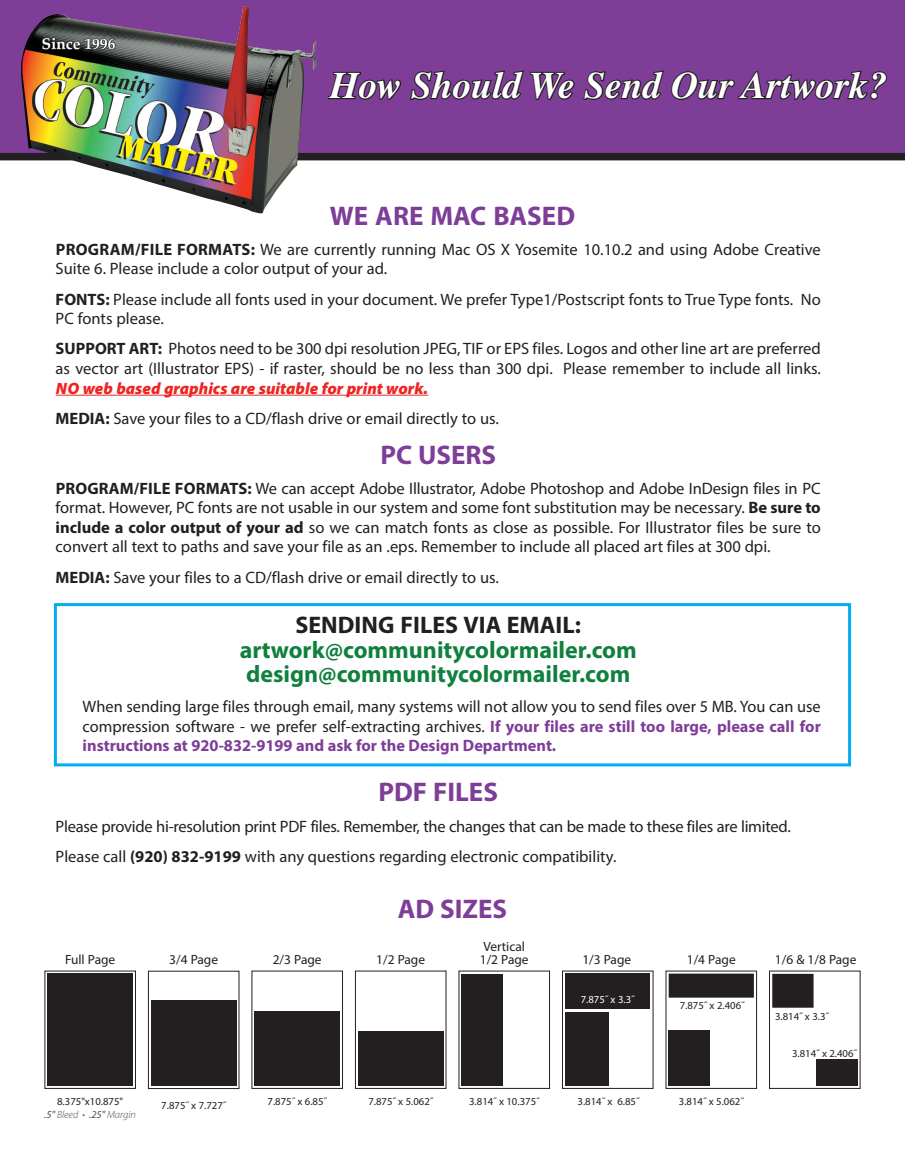
<style>
.page{position:relative;width:905px;height:1175px;background:#fff}
.page>*{position:absolute;margin:0;border:0;box-sizing:border-box;transform-origin:0 0}
.t1{font:italic 700 37.5px "Times";color:#fff}
.t2{font:700 27px "Myriad Pro";color:#7e3e98}
.t3{font:700 24px/24px "Myriad Pro";color:#10803e}
.t4{font:700 24px "Myriad Pro";color:#231f20}
.t5{font:16.5px/19.5px "Myriad Pro";color:#231f20}
.t6{font:13.35px/13.4px "Myriad Pro";color:#231f20}
.t7{font:10.65px "Myriad Pro";color:#231f20}
.t8{font:10.65px "Myriad Pro";color:#fff}
.t9{font:italic 300 10.5px "Myriad Pro";color:#4b4c4d}
.s1{font-weight:700}
.s2{font-weight:900;font-style:italic;color:#ee2623}
.s3{font-weight:700;color:#7e3e98}
.s4{font-weight:400}
</style>
<div class="page">
<hr style="left:56px;top:395px;width:372px;height:1px;background:#ee2623">
<div style="left:0;top:0;width:904px;height:155px;background:#7e3e98"></div>
<div style="left:54px;top:603px;width:797px;height:163px;border:3px solid #00aeef"></div>
<div style="left:0;top:153px;width:904px;height:7px;background:#231f20"></div>
<svg style="left:327px;top:71px;width:74px;height:29px"></svg>
<svg style="left:410px;top:70px;width:165px;height:30px"></svg>
<svg style="left:583px;top:70px;width:305px;height:30px"></svg>
<img style="left:21px;top:6px;width:295px;height:208px">
<div style="left:254px;top:1011px;width:86px;height:74px;background:#231f20"></div>
<div style="left:358px;top:1030px;width:85px;height:55px;background:#231f20"></div>
<div style="left:815px;top:1059px;width:42px;height:26px;background:#231f20"></div>
<div style="left:773px;top:974px;width:39px;height:33px;background:#231f20"></div>
<div style="left:772px;top:973px;width:41px;height:34px;border:2px solid #231f20"></div>
<div style="left:668px;top:1030px;width:42px;height:56px;background:#231f20"></div>
<div style="left:669px;top:974px;width:84px;height:22px;background:#231f20"></div>
<div style="left:668px;top:973px;width:85px;height:24px;border:2px solid #231f20"></div>
<div style="left:461px;top:974px;width:42px;height:111px;background:#231f20"></div>
<div style="left:48px;top:973px;width:85px;height:112px;background:#231f20"></div>
<div style="left:565px;top:1011px;width:43px;height:74px;background:#231f20"></div>
<div style="left:565px;top:973px;width:85px;height:36px;background:#231f20"></div>
<div style="left:151px;top:1000px;width:85px;height:85px;background:#231f20"></div>
<h1 class="t1" style="left:330px;top:64px;width:558px">How Should We Send Our Artwork?</h1>
<h2 class="t2" style="left:330px;top:198px;width:247px">WE ARE MAC BASED</h2>
<p class="t5" style="left:56px;top:239px;width:766px"><span class="s1">PROGRAM/FILE FORMATS:</span> We are currently running Mac OS X Yosemite 10.10.2 and using Adobe Creative<br>Suite 6. Please include a color output of your ad.</p>
<p class="t5" style="left:56px;top:289px;width:766px"><span class="s1">FONTS:</span> Please include all fonts used in your document. We prefer Type1/Postscript fonts to True Type fonts. No<br>PC fonts please.</p>
<p class="t5" style="left:56px;top:339px;width:766px"><span class="s1">SUPPORT ART:</span> Photos need to be 300 dpi resolution JPEG, TIF or EPS files. Logos and other line art are preferred as vector art (Illustrator EPS) - if raster, should be no less than 300 dpi. Please remember to include all links.</p>
<p class="t5" style="left:56px;top:372px;width:445px;line-height:30.3px"><span class="s2">NO web based graphics are suitable for print work.<br></span><span class="s1">MEDIA:</span> Save your files to a CD/flash drive or email directly to us.</p>
<h2 class="t2" style="left:380px;top:437px;width:117px">PC USERS</h2>
<p class="t5" style="left:56px;top:478px;width:766px;text-align:justify"><span class="s1">PROGRAM/FILE FORMATS:</span> We can accept Adobe Illustrator, Adobe Photoshop and Adobe InDesign files in PC format. However, PC fonts are not usable in our system and some font substitution may be necessary. <span class="s1">Be sure to include a color output of your ad</span> so we can match fonts as close as possible. For Illustrator files be sure to convert all text to paths and save your file as an .eps. Remember to include all placed art files at 300 dpi.</p>
<p class="t5" style="left:56px;top:567px;width:445px"><span class="s1">MEDIA:</span> Save your files to a CD/flash drive or email directly to us.</p>
<h3 class="t4" style="left:295px;top:609px;width:287px">SENDING FILES VIA EMAIL:</h3>
<h3 class="t3" style="left:240px;top:637px;width:398px">artwork@communitycolormailer.com design@communitycolormailer.com</h3>
<p class="t5" style="left:83px;top:697px;width:739px;text-align:justify">When sending large files through email, many systems will not allow you to send files over 5 MB. You can use compression software - we prefer self-extracting archives. <span class="s3">If your files are still too large, please call for instructions at 920-832-9199 and ask for the Design Department.</span></p>
<h2 class="t2" style="left:378px;top:774px;width:121px">PDF FILES</h2>
<p class="t5" style="left:56px;top:810px;width:736px;line-height:30.3px">Please provide hi-resolution print PDF files. Remember, the changes that can be made to these files are limited.<br>Please call <span class="s1">(920) 832-9199</span> with any questions regarding electronic compatibility.</p>
<h2 class="t2" style="left:398px;top:891px;width:111px">AD SIZES</h2>
<p class="t6" style="left:480px;top:939px;width:50px">Vertical<br>1/2 Page</p>
<p class="t6" style="left:65px;top:952px;width:52px">Full Page</p>
<p class="t6" style="left:582px;top:952px;width:50px">1/3 Page</p>
<p class="t6" style="left:169px;top:952px;width:50px">3/4 Page</p>
<p class="t6" style="left:273px;top:952px;width:50px">2/3 Page</p>
<p class="t6" style="left:376px;top:952px;width:50px">1/2 Page</p>
<p class="t6" style="left:774px;top:952px;width:83px">1/6 &amp; 1/8 Page</p>
<p class="t6" style="left:686px;top:952px;width:50px">1/4 Page</p>
<p class="t7" style="left:679px;top:998px;width:66px">7.875˝ x 2.406˝</p>
<p class="t8" style="left:580px;top:993px;width:55px">7.875˝ x 3.3˝</p>
<p class="t7" style="left:775px;top:1010px;width:55px">3.814˝ x 3.3˝</p>
<p class="t7" style="left:57px;top:1095px;width:68px">8.375"x10.875"</p>
<p class="t9" style="left:44px;top:1107px;width:93px"><span class="s4">.5"</span> Bleed • <span class="s4">.25"</span> Margin</p>
<p class="t7" style="left:161px;top:1099px;width:66px">7.875˝ x 7.727˝</p>
<p class="t7" style="left:267px;top:1094px;width:61px">7.875˝ x 6.85˝</p>
<p class="t7" style="left:368px;top:1094px;width:66px">7.875˝ x 5.062˝</p>
<p class="t7" style="left:469px;top:1094px;width:72px">3.814˝ x 10.375˝</p>
<p class="t7" style="left:577px;top:1094px;width:63px">3.814˝ x 6.85˝</p>
<p class="t7" style="left:679px;top:1094px;width:66px">3.814˝ x 5.062˝</p>
<p class="t7" style="left:792px;top:1046px;width:66px">3.814˝ x 2.406˝</p>
</div>
